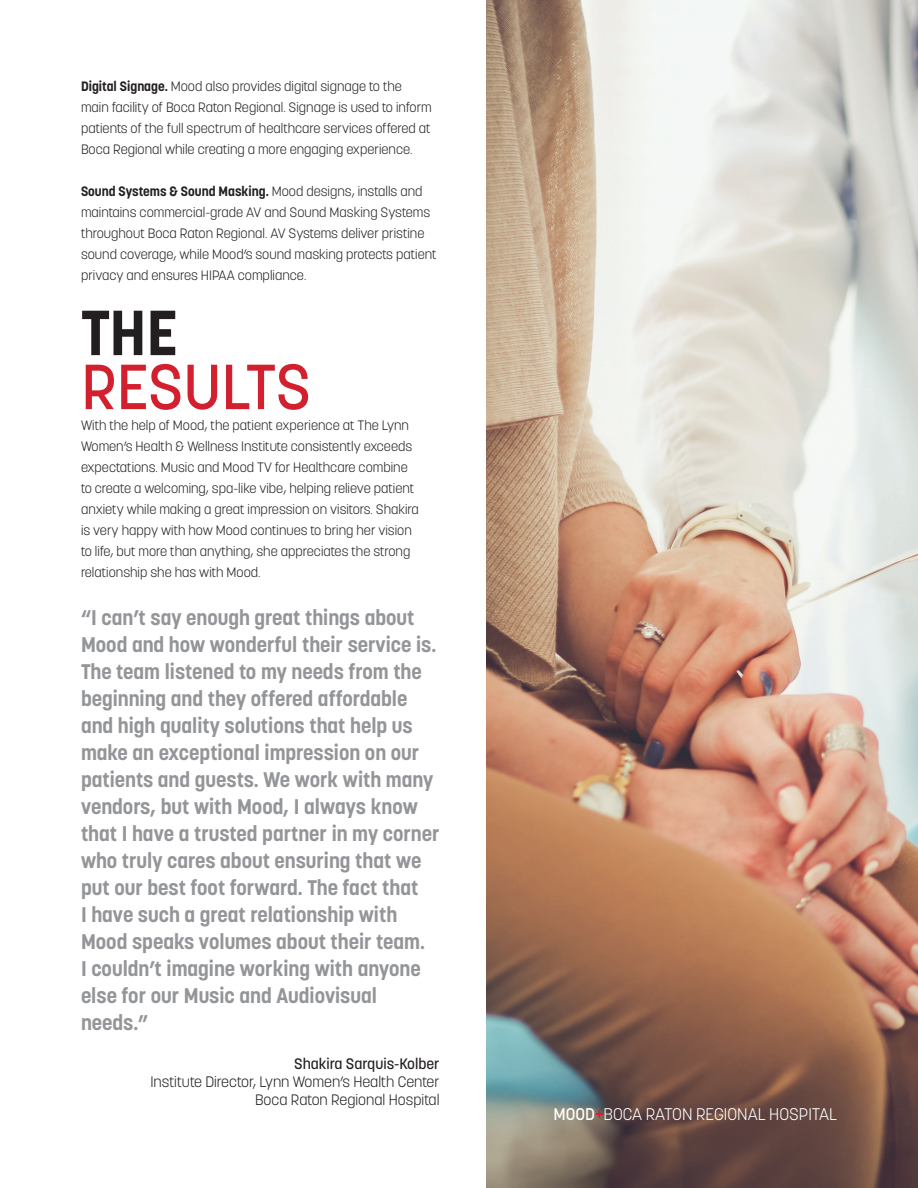
<style>
.page{position:relative;width:918px;height:1188px;background:#fff}
.page>*{position:absolute;margin:0;border:0;box-sizing:border-box;transform-origin:0 0}
.t1{font:500 63px "Korolev";letter-spacing:-.01em;color:#d2202f}
.t2{font:700 63px "Korolev";color:#231f20}
.t3{font:700 21px/27px "Korolev";color:#939598}
.t4{font:300 16.8px "Korolev";color:#fff}
.t5{font:300 15px/18px "Korolev";color:#231f20;text-align:right}
.t6{font:500 15px "Korolev";color:#231f20}
.t7{font:300 13.5px/21px "Korolev";color:#231f20}
.s1{font-weight:700}
.s2{font-weight:500}
.s3{font-family:"MOOD Custom";font-weight:700;color:#d2202f}
</style>
<div class="page">
<img style="left:486px;top:0;width:432px;height:1188px">
<p class="t7" style="left:81px;top:76px;width:352px"><span class="s1">Digital Signage.</span> Mood also provides digital signage to the main facility of Boca Raton Regional. Signage is used to inform patients of the full spectrum of healthcare services offered at Boca Regional while creating a more engaging experience.</p>
<p class="t7" style="left:81px;top:181px;width:357px"><span class="s1">Sound Systems &amp; Sound Masking.</span> Mood designs, installs and maintains commercial-grade AV and Sound Masking Systems throughout Boca Raton Regional. AV Systems deliver pristine sound coverage, while Mood’s sound masking protects patient privacy and ensures HIPAA compliance.</p>
<h1 class="t2" style="left:81px;top:293px;width:98px">THE</h1>
<h1 class="t1" style="left:81px;top:347px;width:232px">RESULTS</h1>
<p class="t7" style="left:81px;top:415px;width:339px">With the help of Mood, the patient experience at The Lynn Women’s Health &amp; Wellness Institute consistently exceeds expectations. Music and Mood TV for Healthcare combine to create a welcoming, spa-like vibe, helping relieve patient anxiety while making a great impression on visitors. Shakira is very happy with how Mood continues to bring her vision to life, but more than anything, she appreciates the strong relationship she has with Mood.</p>
<p class="t3" style="left:81px;top:604px;width:360px">“I can’t say enough great things about Mood and how wonderful their service is.<br>The team listened to my needs from the beginning and they offered affordable and high quality solutions that help us make an exceptional impression on our patients and guests. We work with many vendors, but with Mood, I always know that I have a trusted partner in my corner who truly cares about ensuring that we put our best foot forward. The fact that<br>I have such a great relationship with Mood speaks volumes about their team.<br>I couldn’t imagine working with anyone else for our Music and Audiovisual needs.”</p>
<p class="t6" style="left:294px;top:1054px;width:147px">Shakira Sarquis-Kolber</p>
<p class="t5" style="left:150px;top:1073px;width:291px">Institute Director, Lynn Women’s Health Center<br>Boca Raton Regional Hospital</p>
<p class="t4" style="left:554px;top:1103px;width:285px"><span class="s2">MOOD</span><span class="s3">+</span>BOCA RATON REGIONAL HOSPITAL</p>
</div>
